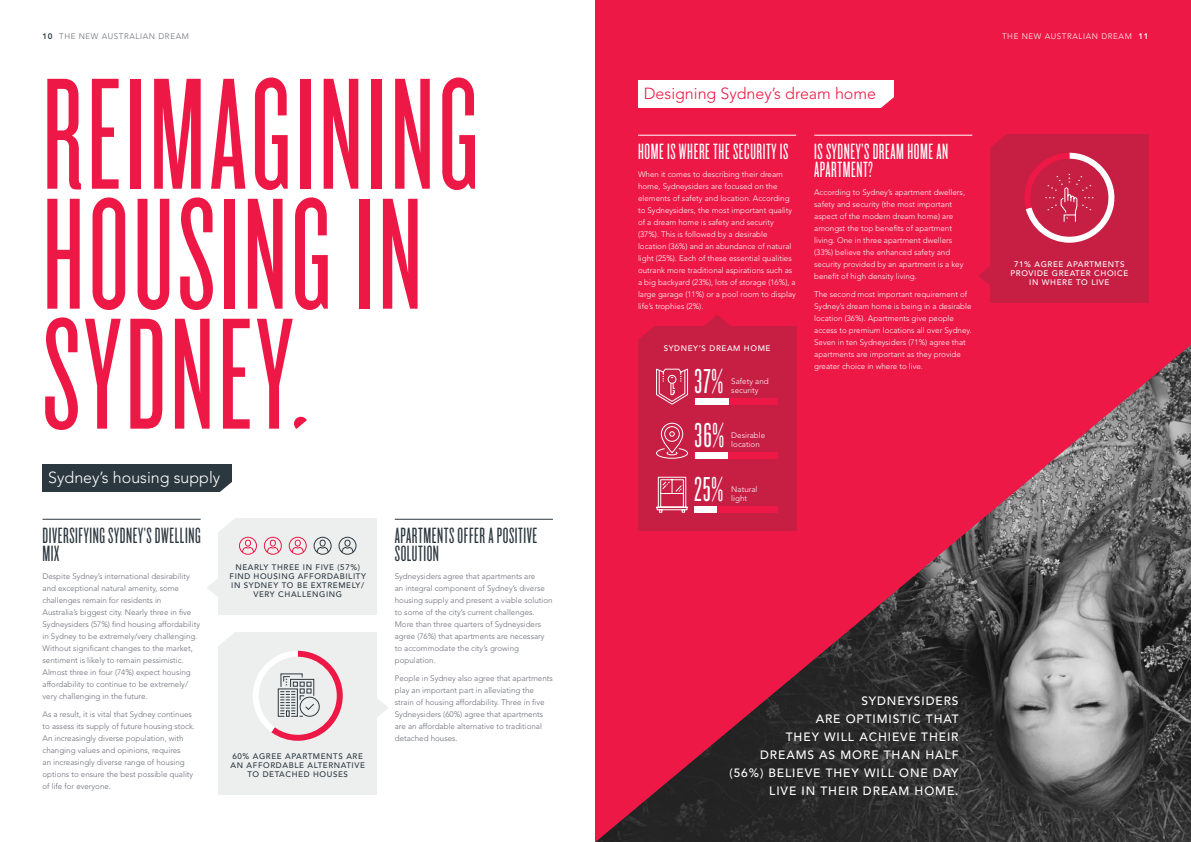
<style>
.page{position:relative;width:1191px;height:842px;background:#fff}
.page>*{position:absolute;margin:0;border:0;box-sizing:border-box;transform-origin:0 0}
.t1{font:165px/120px "Knockout HTF26 Junior Flyweight";letter-spacing:.025em;color:#ed1845}
.t2{font:36px/54px "Knockout HTF26 Junior Flyweight";color:#fff;text-align:justify}
.t3{font:23px/18px "Knockout HTF26 Junior Flyweight";letter-spacing:.025em;color:#2c3840}
.t4{font:23px/18px "Knockout HTF26 Junior Flyweight";letter-spacing:.025em;color:#fff}
.t5{font:300 16px "Avenir LT";color:#ed1845}
.t6{font:300 16px "Avenir LT";color:#fff}
.t7{font:500 12px/18px "Avenir LT";letter-spacing:.075em;color:#fff;text-align:right}
.t8{font:300 8px/12px "Avenir LT";color:#6a6d77}
.t9{font:300 8px/12px "Avenir LT";color:#fff}
.t10{font:500 8px/9px "Avenir LT";letter-spacing:.075em;color:#2c3840;text-align:center}
.t11{font:500 8px/9px "Avenir LT";letter-spacing:.075em;color:#fff;text-align:center}
.t12{font:300 8px "Avenir LT";letter-spacing:.075em;color:#6a6d77}
.t13{font:300 8px "Avenir LT";letter-spacing:.075em;color:#fff}
.s1{font-weight:800;color:#2c3840}
.s2{font-weight:800}
</style>
<div class="page">
<div style="left:595px;top:0;width:596px;height:842px;background:#ed1845"></div>
<img style="left:595px;top:345px;width:596px;height:497px">
<div style="left:219px;top:633px;width:158px;height:162px;background:#edefef"></div>
<div style="left:990px;top:135px;width:158px;height:168px;background:#c71e44"></div>
<svg style="left:978px;top:266px;width:12px;height:19px"></svg>
<svg style="left:294px;top:417px;width:13px;height:12px"></svg>
<hr style="left:638px;top:135px;width:158px;height:1px;background:#fff">
<hr style="left:814px;top:135px;width:158px;height:1px;background:#fff">
<hr style="left:43px;top:519px;width:158px;height:1px;background:#2c3840">
<hr style="left:395px;top:519px;width:158px;height:1px;background:#2c3840">
<div style="left:43px;top:465px;width:189px;height:27px;background:#2c3840"></div>
<svg style="left:220px;top:482px;width:12px;height:10px"></svg>
<div style="left:638px;top:81px;width:255px;height:27px;background:#fff"></div>
<svg style="left:881px;top:93px;width:13px;height:15px"></svg>
<div style="left:219px;top:519px;width:158px;height:96px;background:#edefef"></div>
<div style="left:638px;top:327px;width:158px;height:204px;background:#c71e44"></div>
<svg style="left:218px;top:632px;width:23px;height:19px"></svg>
<svg style="left:638px;top:326px;width:23px;height:14px"></svg>
<svg style="left:990px;top:134px;width:23px;height:14px"></svg>
<svg style="left:207px;top:573px;width:12px;height:30px"></svg>
<svg style="left:377px;top:698px;width:11px;height:19px"></svg>
<svg style="left:695px;top:315px;width:43px;height:12px"></svg>
<div style="left:694px;top:399px;width:84px;height:6px;background:#ed1845"></div>
<div style="left:694px;top:453px;width:84px;height:6px;background:#ed1845"></div>
<div style="left:694px;top:507px;width:84px;height:6px;background:#ed1845"></div>
<div style="left:694px;top:399px;width:34px;height:6px;background:#fff"></div>
<div style="left:694px;top:453px;width:33px;height:6px;background:#fff"></div>
<div style="left:694px;top:507px;width:22px;height:6px;background:#fff"></div>
<svg style="left:656px;top:368px;width:33px;height:37px"></svg>
<svg style="left:656px;top:422px;width:32px;height:37px"></svg>
<svg style="left:656px;top:476px;width:32px;height:37px"></svg>
<svg style="left:218px;top:518px;width:39px;height:37px"></svg>
<svg style="left:263px;top:536px;width:19px;height:19px"></svg>
<svg style="left:288px;top:536px;width:19px;height:19px"></svg>
<svg style="left:313px;top:536px;width:19px;height:19px"></svg>
<svg style="left:338px;top:536px;width:19px;height:19px"></svg>
<svg style="left:253px;top:651px;width:90px;height:90px"></svg>
<svg style="left:1024px;top:153px;width:90px;height:90px"></svg>
<p class="t12" style="left:43px;top:31px;width:148px"><span class="s1">10</span> THE NEW AUSTRALIAN DREAM</p>
<p class="t13" style="left:1002px;top:31px;width:148px">THE NEW AUSTRALIAN DREAM <span class="s2">11</span></p>
<h1 class="t1" style="left:43px;top:79px;width:437px">REIMAGINING<br>HOUSING IN<br>SYDNEY</h1>
<h3 class="t5" style="left:644px;top:84px;width:234px">Designing Sydney’s dream home</h3>
<h3 class="t4" style="left:814px;top:143px;width:136px;text-indent:-176px">HOME IS WHERE THE SECURITY IS IS SYDNEY’S DREAM HOME AN<br>APARTMENT?</h3>
<p class="t9" style="left:638px;top:168px;width:159px">When it comes to describing their dream home, Sydneysiders are focused on the elements of safety and location. According to Sydneysiders, the most important quality of a dream home is safety and security (37%). This is followed by a desirable location (36%) and an abundance of natural light (25%). Each of these essential qualities outrank more traditional aspirations such as a big backyard (23%), lots of storage (16%), a large garage (11%) or a pool room to display life’s trophies (2%).</p>
<p class="t9" style="left:814px;top:186px;width:152px">According to Sydney’s apartment dwellers, safety and security (the most important aspect of the modern dream home) are amongst the top benefits of apartment living. One in three apartment dwellers (33%) believe the enhanced safety and security provided by an apartment is a key benefit of high density living.</p>
<p class="t9" style="left:814px;top:288px;width:159px">The second most important requirement of Sydney’s dream home is being in a desirable location (36%). Apartments give people access to premium locations all over Sydney.<br>Seven in ten Sydneysiders (71%) agree that apartments are important as they provide greater choice in where to live.</p>
<p class="t11" style="left:1010px;top:260px;width:119px">71% AGREE APARTMENTS<br>PROVIDE GREATER CHOICE<br>IN WHERE TO LIVE</p>
<p class="t11" style="left:664px;top:344px;width:108px">SYDNEY’S DREAM HOME</p>
<h2 class="t2" style="left:694px;top:355px;width:31px">37% 36% 25%</h2>
<p class="t9" style="left:731px;top:376px;width:39px;line-height:9px">Safety and security</p>
<p class="t9" style="left:731px;top:430px;width:35px;line-height:9px">Desirable location</p>
<p class="t9" style="left:731px;top:484px;width:28px;line-height:9px">Natural light</p>
<h3 class="t6" style="left:48px;top:468px;width:173px">Sydney’s housing supply</h3>
<h3 class="t3" style="left:43px;top:527px;width:160px">DIVERSIFYING SYDNEY’S DWELLING<br>MIX</h3>
<p class="t8" style="left:43px;top:570px;width:159px">Despite Sydney’s international desirability and exceptional natural amenity, some challenges remain for residents in<br>Australia’s biggest city. Nearly three in five Sydneysiders (57%) find housing affordability in Sydney to be extremely/very challenging.<br>Without significant changes to the market, sentiment is likely to remain pessimistic.<br>Almost three in four (74%) expect housing affordability to continue to be extremely/ very challenging in the future.</p>
<p class="t8" style="left:43px;top:708px;width:154px">As a result, it is vital that Sydney continues to assess its supply of future housing stock.<br>An increasingly diverse population, with changing values and opinions, requires<br>an increasingly diverse range of housing options to ensure the best possible quality of life for everyone.</p>
<p class="t10" style="left:229px;top:563px;width:138px">NEARLY THREE IN FIVE (57%)<br>FIND HOUSING AFFORDABILITY<br>IN SYDNEY TO BE EXTREMELY/<br>VERY CHALLENGING</p>
<p class="t10" style="left:231px;top:752px;width:136px">60% AGREE APARTMENTS ARE<br>AN AFFORDABLE ALTERNATIVE<br>TO DETACHED HOUSES</p>
<h3 class="t3" style="left:395px;top:527px;width:144px">APARTMENTS OFFER A POSITIVE<br>SOLUTION</h3>
<p class="t8" style="left:395px;top:570px;width:159px">Sydneysiders agree that apartments are<br>an integral component of Sydney’s diverse housing supply and present a viable solution to some of the city’s current challenges.<br>More than three quarters of Sydneysiders agree (76%) that apartments are necessary to accommodate the city’s growing population.</p>
<p class="t8" style="left:395px;top:672px;width:160px">People in Sydney also agree that apartments play an important part in alleviating the strain of housing affordability. Three in five Sydneysiders (60%) agree that apartments are an affordable alternative to traditional detached houses.</p>
<h3 class="t7" style="left:729px;top:692px;width:231px">SYDNEYSIDERS<br>ARE OPTIMISTIC THAT<br>THEY WILL ACHIEVE THEIR<br>DREAMS AS MORE THAN HALF (56%) BELIEVE THEY WILL ONE DAY<br>LIVE IN THEIR DREAM HOME.</h3>
</div>
